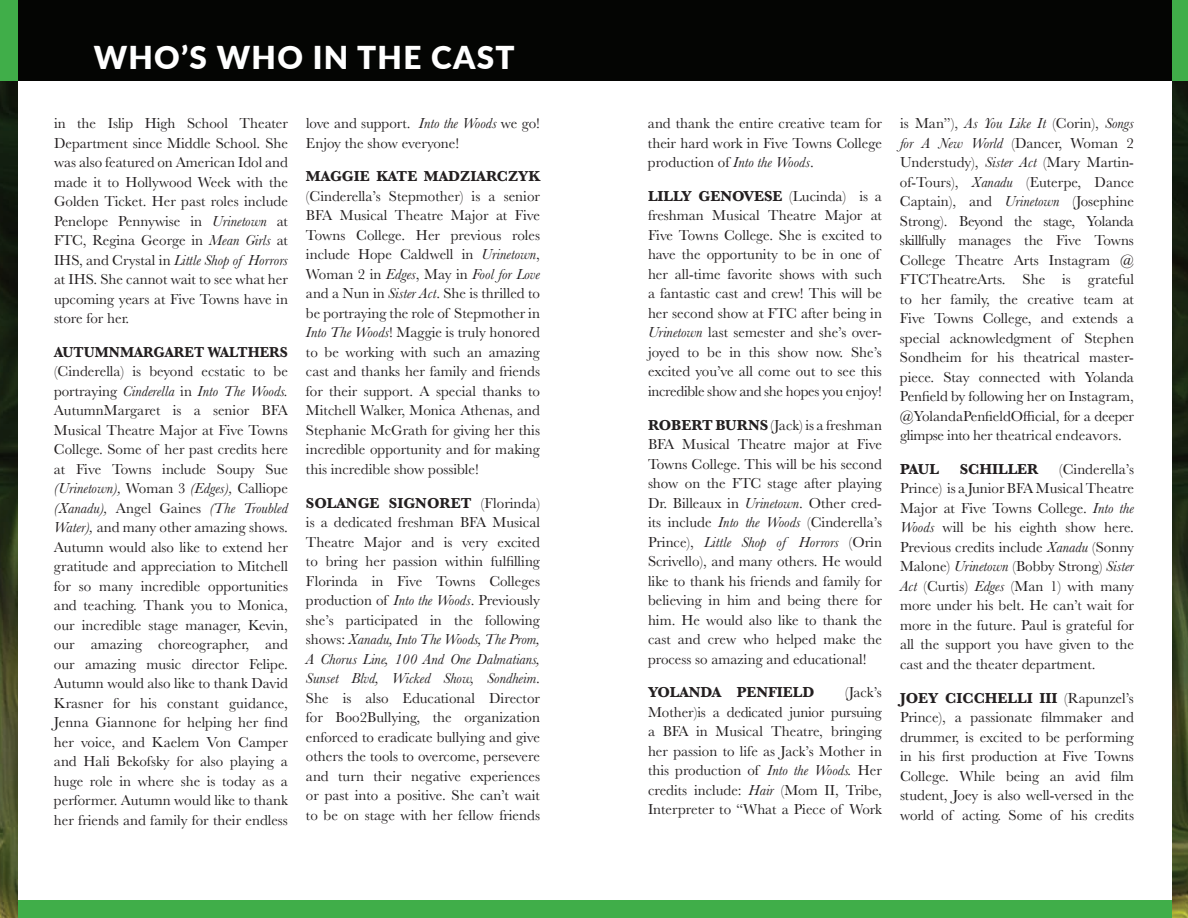
<style>
.page{position:relative;width:1188px;height:918px;background:#fff}
.page>*{position:absolute;margin:0;border:0;box-sizing:border-box;transform-origin:0 0}
.t1{font:900 31.5px "Lato";letter-spacing:.04em;color:#fff}
.paragraph{font:15px/19.5px "Baskerville";color:#231f20;text-align:justify}
.paragraph-2{font:700 15px "Baskerville";color:#231f20}
.s1{font-style:italic}
.s2{font-weight:700}
</style>
<div class="page">
<div style="left:0;top:900px;width:1188px;height:18px;background:#40ae49"></div>
<img style="left:0;top:81px;width:17px;height:837px">
<img style="left:1172px;top:81px;width:16px;height:837px">
<div style="left:0;top:0;width:1188px;height:81px;background:#040503"></div>
<div style="left:0;top:0;width:17px;height:81px;background:#40ae49"></div>
<div style="left:1172px;top:0;width:16px;height:81px;background:#40ae49"></div>
<p class="t1" style="left:94px;top:34px;width:422px">WHO’S WHO IN THE CAST</p>
<p class="paragraph" style="left:54px;top:114px;width:236px">in the Islip High School Theater Department since Middle School. She was also featured on American Idol and made it to Hollywood Week with the Golden Ticket. Her past roles include Penelope Pennywise in <span class="s1">Urinetown</span> at FTC, Regina George in <span class="s1">Mean Girls</span> at IHS, and Crystal in <span class="s1">Little Shop of Horrors </span>at IHS. She cannot wait to see what her upcoming years at Five Towns have in store for her.</p>
<p class="paragraph" style="left:54px;top:343px;width:236px"><span class="s2">AUTUMNMARGARET WALTHERS </span>(Cinderella) is beyond ecstatic to be portraying <span class="s1">Cinderella</span> in <span class="s1">Into The Woods.<br></span>AutumnMargaret is a senior BFA Musical Theatre Major at Five Towns College. Some of her past credits here at Five Towns include Soupy Sue <span class="s1">(Urinetown),</span> Woman 3 <span class="s1">(Edges),</span> Calliope <span class="s1">(Xanadu),</span> Angel Gaines <span class="s1">(The Troubled Water),</span> and many other amazing shows.<br>Autumn would also like to extend her gratitude and appreciation to Mitchell for so many incredible opportunities and teaching. Thank you to Monica, our incredible stage manager, Kevin, our amazing choreographer, and our amazing music director Felipe.<br>Autumn would also like to thank David Krasner for his constant guidance, Jenna Giannone for helping her find her voice, and Kaelem Von Camper and Hali Bekofsky for also playing a huge role in where she is today as a performer. Autumn would like to thank her friends and family for their endless</p>
<p class="paragraph" style="left:306px;top:114px;width:236px">love and support. <span class="s1">Into the Woods</span> we go!<br>Enjoy the show everyone!</p>
<p class="paragraph" style="left:306px;top:167px;width:236px"><span class="s2">MAGGIE KATE MADZIARCZYK </span>(Cinderella’s Stepmother) is a senior BFA Musical Theatre Major at Five Towns College. Her previous roles include Hope Caldwell in <span class="s1">Urinetown</span>, Woman 2 in <span class="s1">Edges</span>, May in <span class="s1">Fool for Love </span>and a Nun in <span class="s1">Sister Act</span>. She is thrilled to be portraying the role of Stepmother in <span class="s1">Into The Woods</span>! Maggie is truly honored to be working with such an amazing cast and thanks her family and friends for their support. A special thanks to Mitchell Walker, Monica Athenas, and Stephanie McGrath for giving her this incredible opportunity and for making this incredible show possible!</p>
<p class="paragraph" style="left:306px;top:493px;width:236px"><span class="s2">SOLANGE SIGNORET</span> (Florinda) is a dedicated freshman BFA Musical Theatre Major and is very excited to bring her passion within fulfilling Florinda in Five Towns Colleges production of <span class="s1">Into the Woods</span>. Previously she’s participated in the following shows: <span class="s1">Xanadu, Into The Woods, The Prom, A Chorus Line, 100 And One Dalmatians, Sunset Blvd, Wicked Show, Sondheim</span>.<br>She is also Educational Director for Boo2Bullying, the organization enforced to eradicate bullying and give others the tools to overcome, persevere and turn their negative experiences or past into a positive. She can’t wait to be on stage with her fellow friends</p>
<p class="paragraph" style="left:648px;top:114px;width:236px">and thank the entire creative team for their hard work in Five Towns College production of <span class="s1">Into the Woods</span>.</p>
<p class="paragraph" style="left:648px;top:187px;width:236px;text-align:left"><span class="s2">LILLY GENOVESE</span> (Lucinda) is a freshman Musical Theatre Major at Five Towns College. She is excited to have the opportunity to be in one of her all-time favorite shows with such a fantastic cast and crew! This will be her second show at FTC after being in <span class="s1">Urinetown</span> last semester and she’s over&shy;joyed to be in this show now. She’s excited you’ve all come out to see this incredible show and she hopes you enjoy!</p>
<p class="paragraph" style="left:648px;top:415px;width:236px"><span class="s2">ROBERT BURNS</span> (Jack) is a freshman BFA Musical Theatre major at Five Towns College. This will be his second show on the FTC stage after playing Dr. Billeaux in <span class="s1">Urinetown</span>. Other cred&shy;its include <span class="s1">Into the Woods</span> (Cinderella’s Prince), <span class="s1">Little Shop of Horrors</span> (Orin Scrivello), and many others. He would like to thank his friends and family for believing in him and being there for him. He would also like to thank the cast and crew who helped make the process so amazing and educational!</p>
<p class="paragraph-2" style="left:648px;top:682px;width:168px">YOLANDA PENFIELD</p>
<p class="paragraph" style="left:648px;top:683px;width:236px;text-indent:197px">(Jack’s Mother)is a dedicated junior pursuing a BFA in Musical Theatre, bringing her passion to life as Jack’s Mother in this production of <span class="s1">Into the Woods.</span> Her credits include: <span class="s1">Hair</span> (Mom II, Tribe, Interpreter to “What a Piece of Work</p>
<p class="paragraph" style="left:900px;top:114px;width:236px">is Man”), <span class="s1">As You Like It</span> (Corin), <span class="s1">Songs for A New World</span> (Dancer, Woman 2<br>Understudy), <span class="s1">Sister Act</span> (Mary Martin&shy;of-Tours), <span class="s1">Xanadu</span> (Euterpe, Dance Captain), and <span class="s1">Urinetown</span> (Josephine Strong). Beyond the stage, Yolanda skillfully manages the Five Towns College Theatre Arts Instagram @ FTCTheatreArts. She is grateful to her family, the creative team at Five Towns College, and extends a special acknowledgment of Stephen Sondheim for his theatrical master&shy;piece. Stay connected with Yolanda Penfield by following her on Instagram, @YolandaPenfieldOfficial, for a deeper glimpse into her theatrical endeavors.</p>
<p class="paragraph-2" style="left:900px;top:459px;width:41px">PAUL</p>
<p class="paragraph-2" style="left:960px;top:459px;width:80px">SCHILLER</p>
<p class="paragraph" style="left:900px;top:460px;width:236px;text-indent:159px">(Cinderella’s Prince) is a Junior BFA Musical Theatre Major at Five Towns College. <span class="s1">Into the Woods</span> will be his eighth show here.<br>Previous credits include <span class="s1">Xanadu</span> (Sonny Malone) <span class="s1">Urinetown</span> (Bobby Strong) <span class="s1">Sister Act</span> (Curtis) <span class="s1">Edges</span> (Man 1) with many more under his belt. He can’t wait for more in the future. Paul is grateful for all the support you have given to the cast and the theater department.</p>
<p class="paragraph" style="left:900px;top:688px;width:236px"><span class="s2">JOEY CICCHELLI III</span> (Rapunzel’s Prince), a passionate filmmaker and drummer, is excited to be performing in his first production at Five Towns College. While being an avid film student, Joey is also well-versed in the world of acting. Some of his credits</p>
</div>
